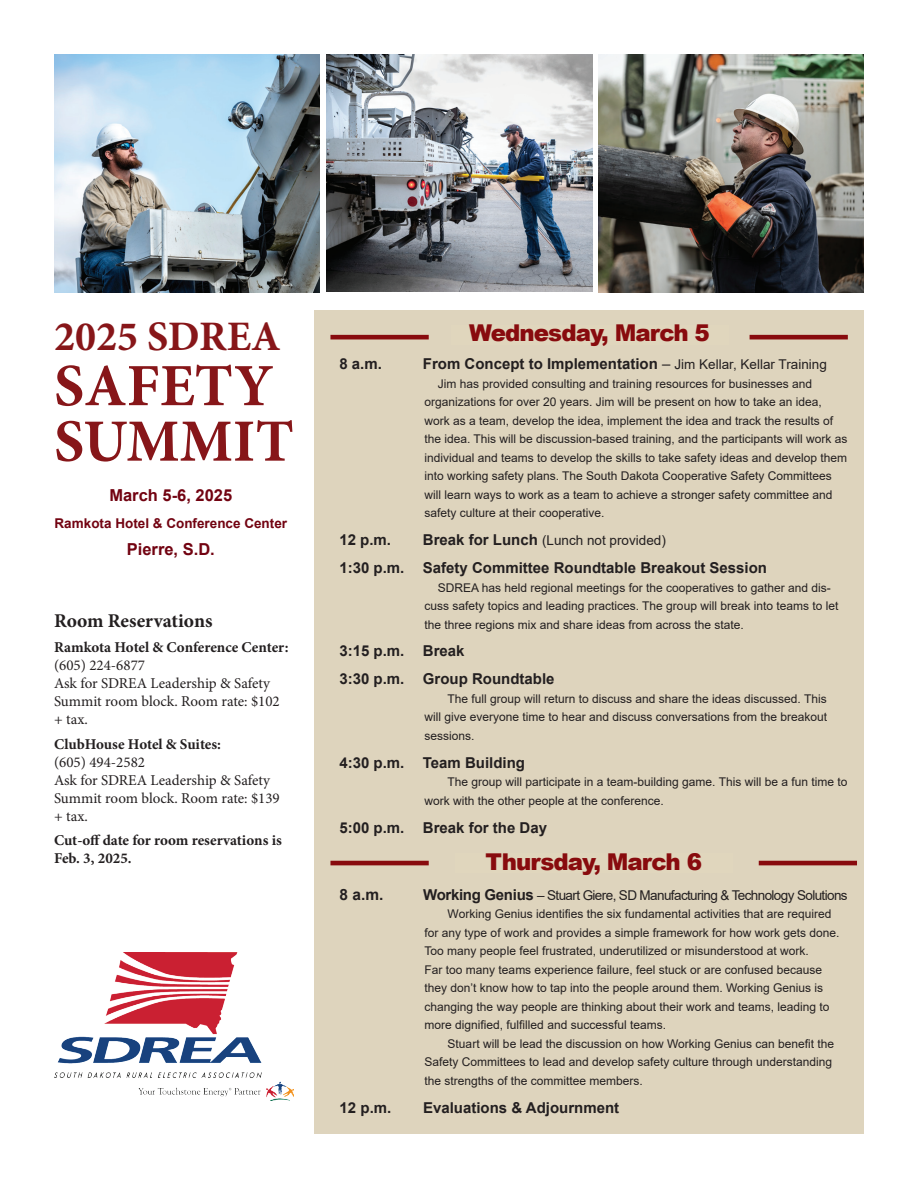
<style>
.page{position:relative;width:918px;height:1188px;background:#fff}
.page>*{position:absolute;margin:0;border:0;box-sizing:border-box;transform-origin:0 0}
.t1{font:700 60px/55.5px "Minion Pro";color:#871619}
.t2{font:700 42px "Minion Pro";color:#871619}
.t3{font:900 23.1px "Arial";letter-spacing:-.04em;color:#880b0e}
.t4{font:700 19.5px "Minion Pro";letter-spacing:-.005em;color:#231f20}
.t5{font:700 16.5px "Arial";color:#720311}
.t6{font:700 15.45px "Arial";color:#231f20}
.t7{font:700 15px/27.8px "Arial";color:#231f20}
.t8{font:15px/18px "Minion Pro";color:#231f20}
.t9{font:700 15px/18px "Minion Pro";letter-spacing:-.005em;color:#231f20}
.t10{font:13.5px "Arial";letter-spacing:-.045em;color:#231f20}
.t11{font:13.5px "Arial";color:#231f20}
.t12{font:700 13.5px "Arial";color:#720311}
.t13{font:12px/18.6px "Arial";color:#231f20}
.s1{font-weight:400}
.s2{font-weight:400;font-size:13.5px}
.s3{font-weight:700;font-size:15px}
</style>
<div class="page">
<div style="left:314px;top:310px;width:550px;height:824px;background:#ded4bd"></div>
<hr style="left:330px;top:335px;width:99px;height:4px;background:#880b0e">
<hr style="left:750px;top:335px;width:98px;height:4px;background:#880b0e">
<hr style="left:330px;top:861px;width:99px;height:4px;background:#880b0e">
<hr style="left:759px;top:861px;width:98px;height:4px;background:#880b0e">
<img style="left:54px;top:952px;width:240px;height:149px">
<img style="left:598px;top:55px;width:266px;height:237px">
<img style="left:327px;top:54px;width:265px;height:238px">
<img style="left:54px;top:55px;width:266px;height:237px">
<h2 class="t2" style="left:54px;top:307px;width:228px">2025 SDREA</h2>
<h1 class="t1" style="left:54px;top:358px;width:241px">SAFETY<br>SUMMIT</h1>
<h3 class="t5" style="left:109px;top:484px;width:124px">March 5-6, 2025</h3>
<p class="t12" style="left:55px;top:514px;width:234px">Ramkota Hotel &amp; Conference Center</p>
<h3 class="t5" style="left:127px;top:538px;width:90px">Pierre, S.D.</h3>
<h3 class="t4" style="left:54px;top:607px;width:160px">Room Reservations</h3>
<p class="t9" style="left:54px;top:638px;width:236px">Ramkota Hotel &amp; Conference Center:</p>
<p class="t8" style="left:54px;top:656px;width:227px">(605) 224-6877<br>Ask for SDREA Leadership &amp; Safety<br>Summit room block. Room rate: $102 + tax.</p>
<p class="t9" style="left:54px;top:735px;width:169px">ClubHouse Hotel &amp; Suites:</p>
<p class="t8" style="left:54px;top:753px;width:227px">(605) 494-2582<br>Ask for SDREA Leadership &amp; Safety<br>Summit room block. Room rate: $139 + tax.</p>
<p class="t9" style="left:54px;top:831px;width:229px">Cut-off date for room reservations is<br>Feb. 3, 2025.</p>
<h3 class="t3" style="left:469px;top:316px;width:242px">Wednesday, March 5</h3>
<p class="t7" style="left:339px;top:350px;width:44px">8 a.m.</p>
<p class="t7" style="left:423px;top:350px;width:405px">From Concept to Implementation <span class="s1">–</span> <span class="s2">Jim Kellar, Kellar Training</span></p>
<p class="t13" style="left:424px;top:374px;width:425px;text-indent:14px">Jim has provided consulting and training resources for businesses and organizations for over 20 years. Jim will be present on how to take an idea, work as a team, develop the idea, implement the idea and track the results of the idea. This will be discussion-based training, and the participants will work as individual and teams to develop the skills to take safety ideas and develop them into working safety plans. The South Dakota Cooperative Safety Committees will learn ways to work as a team to achieve a stronger safety committee and safety culture at their cooperative.</p>
<p class="t7" style="left:339px;top:526px;width:53px">12 p.m.</p>
<p class="t11" style="left:423px;top:531px;width:244px"><span class="s3">Break for Lunch</span> (Lunch not provided)</p>
<p class="t7" style="left:339px;top:554px;width:429px">1:30 p.m. Safety Committee Roundtable Breakout Session</p>
<p class="t13" style="left:424px;top:578px;width:415px;text-indent:14px">SDREA has held regional meetings for the cooperatives to gather and dis&shy;cuss safety topics and leading practices. The group will break into teams to let the three regions mix and share ideas from across the state.</p>
<p class="t7" style="left:339px;top:638px;width:217px">3:15 p.m. Break<br>3:30 p.m. Group Roundtable</p>
<p class="t13" style="left:424px;top:689px;width:404px;text-align:justify;text-indent:23px">The full group will return to discuss and share the ideas discussed. This will give everyone time to hear and discuss conversations from the breakout sessions.</p>
<p class="t7" style="left:339px;top:749px;width:187px">4:30 p.m. Team Building</p>
<p class="t13" style="left:424px;top:773px;width:424px;text-indent:23px">The group will participate in a team-building game. This will be a fun time to work with the other people at the conference.</p>
<p class="t7" style="left:339px;top:814px;width:209px">5:00 p.m. Break for the Day</p>
<h3 class="t3" style="left:485px;top:845px;width:218px">Thursday, March 6</h3>
<p class="t6" style="left:340px;top:883px;width:45px">8 a.m.</p>
<p class="t10" style="left:423px;top:885px;width:426px"><span class="s3">Working Genius</span> – Stuart Giere, SD Manufacturing &amp; Technology Solutions</p>
<p class="t13" style="left:425px;top:904px;width:416px;text-indent:23px">Working Genius identifies the six fundamental activities that are required for any type of work and provides a simple framework for how work gets done.<br>Too many people feel frustrated, underutilized or misunderstood at work.<br>Far too many teams experience failure, feel stuck or are confused because they don’t know how to tap into the people around them. Working Genius is changing the way people are thinking about their work and teams, leading to more dignified, fulfilled and successful teams.</p>
<p class="t13" style="left:425px;top:1034px;width:411px;text-indent:23px">Stuart will be lead the discussion on how Working Genius can benefit the<br>Safety Committees to lead and develop safety culture through understanding the strengths of the committee members.</p>
<p class="t7" style="left:340px;top:1094px;width:53px">12 p.m.</p>
<p class="t7" style="left:423px;top:1094px;width:198px">Evaluations &amp; Adjournment</p>
</div>
